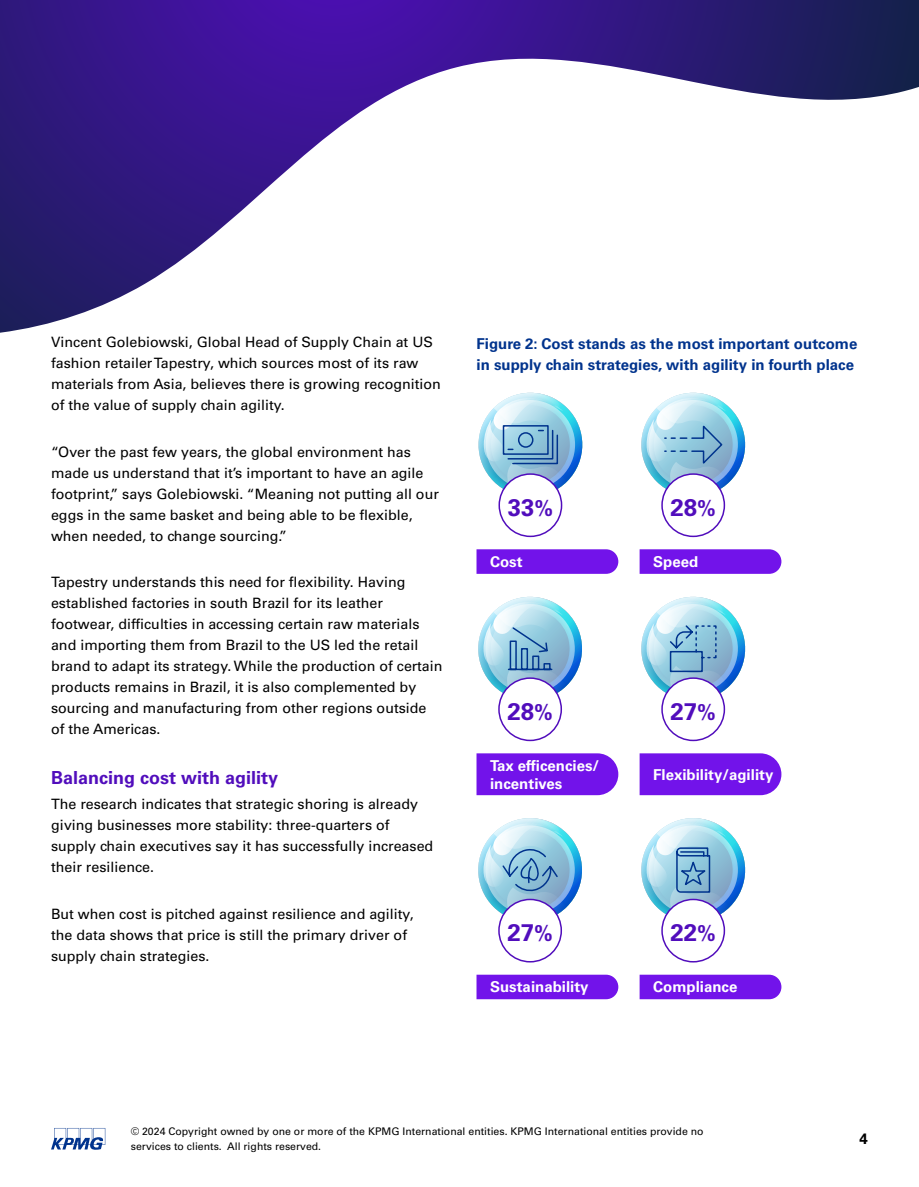
<style>
.page{position:relative;width:919px;height:1187px;background:#fff}
.page>*{position:absolute;margin:0;border:0;box-sizing:border-box;transform-origin:0 0}
.t1{font:700 24px "Univers LT Std";color:#510dbc}
.t2{font:700 18px "Univers LT Std";color:#510dbc}
.t3{font:700 15px/21px "Univers LT Std";color:#00338d}
.t4{font:700 15px/18px "Univers LT Std";color:#fff}
.t5{font:700 15px "Univers LT Std";color:#000}
.t6{font:14.25px/21px "Univers LT Std";color:#000}
.t7{font:10.5px/15px "Univers LT Std";color:#000}
.s1{font-size:21px}
</style>
<div class="page">
<svg style="left:51px;top:1128px;width:54px;height:21px"></svg>
<svg style="left:0;top:0;width:918px;height:333px"></svg>
<svg style="left:641px;top:596px;width:105px;height:106px"></svg>
<svg style="left:478px;top:596px;width:104px;height:103px"></svg>
<svg style="left:476px;top:549px;width:142px;height:25px;background:#771bea"></svg>
<svg style="left:639px;top:549px;width:142px;height:25px;background:#771bea"></svg>
<div style="left:476px;top:753px;width:142px;height:42px;background:#7213ea"></div>
<div style="left:476px;top:974px;width:142px;height:25px;background:#7213ea"></div>
<div style="left:639px;top:753px;width:142px;height:42px;background:#7213ea"></div>
<div style="left:639px;top:974px;width:142px;height:25px;background:#7213ea"></div>
<div style="left:662px;top:678px;width:62px;height:62px;background:#fff;border-radius:50%"></div>
<div style="left:661px;top:677px;width:64px;height:64px;border:2px solid #510dbc;border-radius:50%"></div>
<div style="left:499px;top:678px;width:62px;height:62px;background:#fff;border-radius:50%"></div>
<div style="left:498px;top:677px;width:64px;height:64px;border:2px solid #510dbc;border-radius:50%"></div>
<svg style="left:478px;top:392px;width:105px;height:106px"></svg>
<svg style="left:641px;top:818px;width:105px;height:105px"></svg>
<svg style="left:478px;top:818px;width:104px;height:100px"></svg>
<div style="left:499px;top:474px;width:62px;height:62px;background:#fff;border-radius:50%"></div>
<div style="left:498px;top:473px;width:64px;height:64px;border:2px solid #510dbc;border-radius:50%"></div>
<div style="left:661px;top:473px;width:64px;height:64px;border:2px solid #510dbc;border-radius:50%"></div>
<div style="left:499px;top:899px;width:62px;height:62px;background:#fff;border-radius:50%"></div>
<div style="left:498px;top:898px;width:64px;height:64px;border:2px solid #510dbc;border-radius:50%"></div>
<div style="left:662px;top:899px;width:62px;height:62px;background:#fff;border-radius:50%"></div>
<div style="left:661px;top:898px;width:64px;height:64px;border:2px solid #510dbc;border-radius:50%"></div>
<svg style="left:641px;top:392px;width:105px;height:106px"></svg>
<p class="t6" style="left:51px;top:331px;width:391px">Vincent Golebiowski, Global Head of Supply Chain at US fashion retailer Tapestry, which sources most of its raw materials from Asia, believes there is growing recognition of the value of supply chain agility.</p>
<p class="t6" style="left:51px;top:441px;width:389px">“Over the past few years, the global environment has made us understand that it’s important to have an agile footprint,” says Golebiowski. “Meaning not putting all our eggs in the same basket and being able to be flexible, when needed, to change sourcing.”</p>
<p class="t6" style="left:51px;top:571px;width:393px">Tapestry understands this need for flexibility. Having established factories in south Brazil for its leather footwear, difficulties in accessing certain raw materials and importing them from Brazil to the US led the retail brand to adapt its strategy. While the production of certain products remains in Brazil, it is also complemented by sourcing and manufacturing from other regions outside of the Americas.</p>
<p class="t2" style="left:51px;top:767px;width:229px">Balancing cost with agility</p>
<p class="t6" style="left:51px;top:793px;width:384px">The research indicates that strategic shoring is already giving businesses more stability: three-quarters of supply chain executives say it has successfully increased their resilience.</p>
<p class="t6" style="left:51px;top:903px;width:364px">But when cost is pitched against resilience and agility, the data shows that price is still the primary driver of supply chain strategies.</p>
<p class="t3" style="left:476px;top:333px;width:382px">Figure 2: Cost stands as the most important outcome in supply chain strategies, with agility in fourth place</p>
<h1 class="t1" style="left:507px;top:493px;width:47px">33<span class="s1">%</span></h1>
<h1 class="t1" style="left:670px;top:493px;width:47px">28<span class="s1">%</span></h1>
<p class="t4" style="left:490px;top:553px;width:34px">Cost</p>
<p class="t4" style="left:653px;top:553px;width:47px">Speed</p>
<h1 class="t1" style="left:507px;top:697px;width:47px">28<span class="s1">%</span></h1>
<h1 class="t1" style="left:670px;top:697px;width:47px">27<span class="s1">%</span></h1>
<p class="t4" style="left:490px;top:756px;width:111px">Tax efficencies/ incentives</p>
<p class="t4" style="left:653px;top:765px;width:122px">Flexibility/agility</p>
<h1 class="t1" style="left:507px;top:918px;width:47px">27<span class="s1">%</span></h1>
<h1 class="t1" style="left:670px;top:918px;width:47px">22<span class="s1">%</span></h1>
<p class="t4" style="left:490px;top:978px;width:100px">Sustainability</p>
<p class="t4" style="left:653px;top:978px;width:86px">Compliance</p>
<p class="t7" style="left:131px;top:1123px;width:574px">© 2024 Copyright owned by one or more of the KPMG International entities. KPMG International entities provide no services to clients. All rights reserved.</p>
<p class="t5" style="left:859px;top:1130px;width:10px">4</p>
</div>
